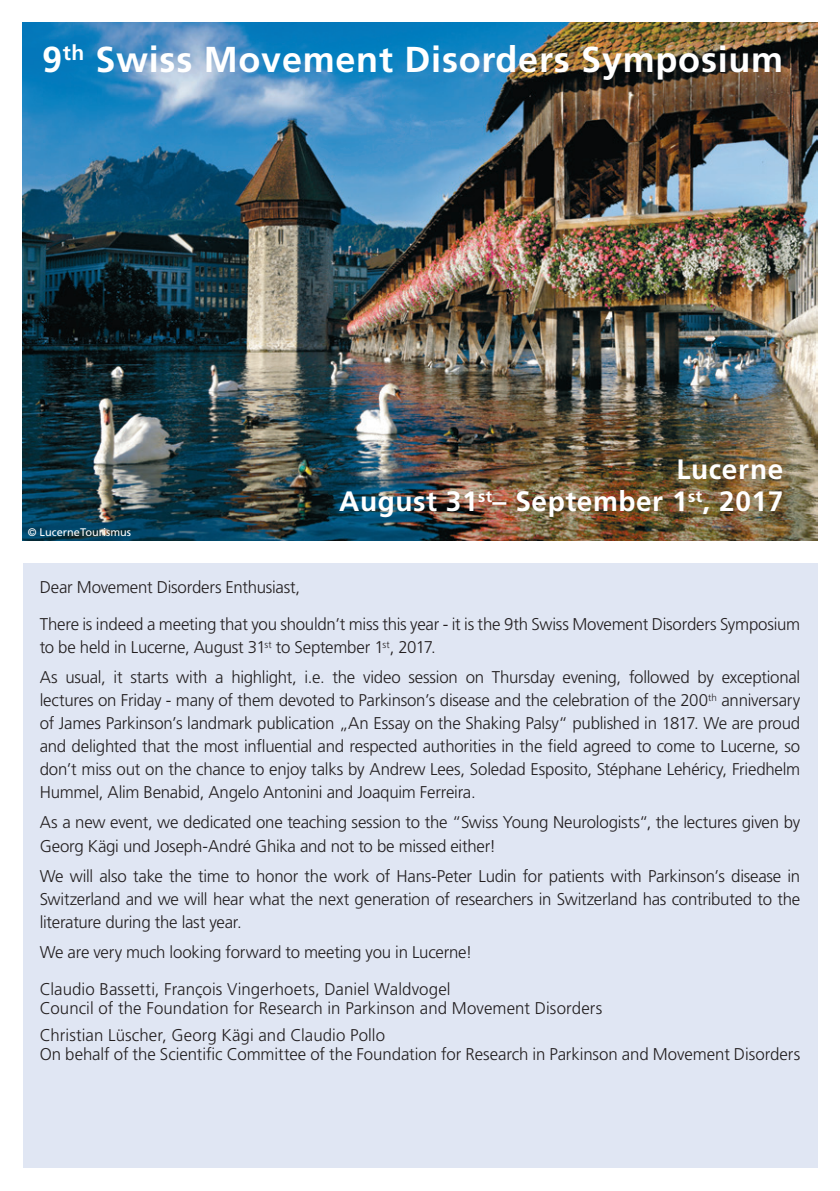
<style>
.page{position:relative;width:840px;height:1191px;background:#fff}
.page>*{position:absolute;margin:0;border:0;box-sizing:border-box;transform-origin:0 0}
.t1{font:700 36px "Frutiger";letter-spacing:.02em;color:#fff}
.t2{font:700 28px/32px "Frutiger";letter-spacing:.02em;color:#fff;text-align:right}
.t3{font:300 17px/23px "Frutiger";letter-spacing:-.015em;color:#231f20}
.t4{font:300 17px/27px "Frutiger";letter-spacing:.005em;color:#231f20}
.t5{font:11px "Frutiger";color:#fff}
</style>
<div class="page">
<img style="left:23px;top:23px;width:793px;height:517px">
<div style="left:23px;top:563px;width:793px;height:605px;background:#e0e6f3"></div>
<h1 class="t1" style="left:42px;top:38px;width:742px">9<sup>th</sup> Swiss Movement Disorders Symposium</h1>
<p class="t5" style="left:28px;top:526px;width:105px">© LucerneTourismus</p>
<h2 class="t2" style="left:339px;top:453px;width:445px">Lucerne<br>August 31<sup>st</sup>– September 1<sup>st</sup>, 2017</h2>
<p class="t3" style="left:40px;top:569px;width:761px;line-height:37px">Dear Movement Disorders Enthusiast,<br>There is indeed a meeting that you shouldn’t miss this year - it is the 9th Swiss Movement Disorders Symposium</p>
<p class="t3" style="left:40px;top:632px;width:761px;line-height:30px">to be held in Lucerne, August 31<sup>st</sup> to September 1<sup>st</sup>, 2017.<br>As usual, it starts with a highlight, i.e. the video session on Thursday evening, followed by exceptional</p>
<p class="t3" style="left:40px;top:689px;width:761px;text-align:justify">lectures on Friday - many of them devoted to Parkinson’s disease and the celebration of the 200<sup>th</sup> anniversary of James Parkinson’s landmark publication „An Essay on the Shaking Palsy“ published in 1817. We are proud and delighted that the most influential and respected authorities in the field agreed to come to Lucerne, so don’t miss out on the chance to enjoy talks by Andrew Lees, Soledad Esposito, Stéphane Lehéricy, Friedhelm Hummel, Alim Benabid, Angelo Antonini and Joaquim Ferreira.</p>
<p class="t3" style="left:40px;top:811px;width:761px">As a new event, we dedicated one teaching session to the “Swiss Young Neurologists“, the lectures given by<br>Georg Kägi und Joseph-André Ghika and not to be missed either!</p>
<p class="t3" style="left:40px;top:864px;width:761px;text-align:justify">We will also take the time to honor the work of Hans-Peter Ludin for patients with Parkinson’s disease in Switzerland and we will hear what the next generation of researchers in Switzerland has contributed to the literature during the last year.</p>
<p class="t3" style="left:40px;top:933px;width:434px;line-height:37px">We are very much looking forward to meeting you in Lucerne!<br>Claudio Bassetti, François Vingerhoets, Daniel Waldvogel</p>
<p class="t4" style="left:40px;top:994px;width:564px">Council of the Foundation for Research in Parkinson and Movement Disorders<br>Christian Lüscher, Georg Kägi and Claudio Pollo</p>
<p class="t3" style="left:40px;top:1043px;width:761px">On behalf of the Scientific Committee of the Foundation for Research in Parkinson and Movement Disorders</p>
</div>
